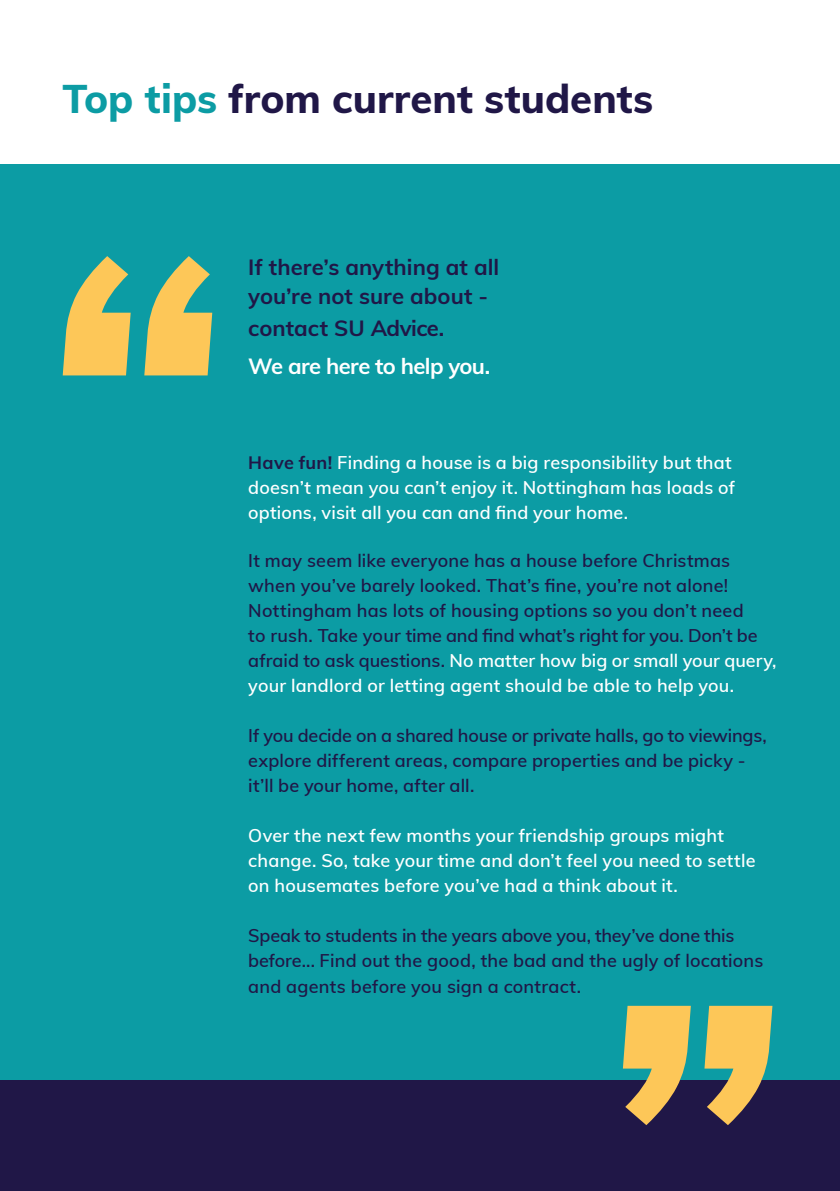
<style>
.page{position:relative;width:840px;height:1191px;background:#fff}
.page>*{position:absolute;margin:0;border:0;box-sizing:border-box;transform-origin:0 0}
.t1{font:italic 800 390px "Muli";color:#fdc758}
.t2{font:800 40px "Muli";color:#201747}
.t3{font:700 22px/29px "Muli";letter-spacing:.005em;color:#201747}
.t4{font:700 22px "Muli";letter-spacing:-.025em;color:#fff}
.t5{font:600 18px/25px "Muli";letter-spacing:.01em;color:#201747}
.t6{font:600 18px/25px "Muli";letter-spacing:.01em;color:#fff}
.s1{color:#0c9ca4}
.s2{font-weight:700;color:#201747}
.s3{color:#fff}
</style>
<div class="page">
<div style="left:0;top:164px;width:839px;height:953px;background:#0c9ca4"></div>
<div style="left:0;top:1080px;width:839px;height:111px;background:#201747"></div>
<h2 class="t2" style="left:62px;top:69px;width:592px"><span class="s1">Top tips</span> from current students</h2>
<h1 class="t1" style="left:38px;top:111px;width:185px">“</h1>
<p class="t3" style="left:248px;top:252px;width:252px">If there’s anything at all you’re not sure about -</p>
<p class="t3" style="left:248px;top:313px;width:197px">contact SU Advice.</p>
<p class="t4" style="left:248px;top:350px;width:243px">We are here to help you.</p>
<p class="t6" style="left:248px;top:449px;width:488px"><span class="s2">Have fun!</span> Finding a house is a big responsibility but that doesn’t mean you can’t enjoy it. Nottingham has loads of options, visit all you can and find your home.</p>
<p class="t5" style="left:248px;top:547px;width:529px">It may seem like everyone has a house before Christmas when you’ve barely looked. That’s fine, you’re not alone!<br>Nottingham has lots of housing options so you don’t need<br>to rush. Take your time and find what’s right for you. Don’t be afraid to ask questions. <span class="s3">No matter how big or small your query, your landlord or letting agent should be able to help you.</span></p>
<p class="t5" style="left:248px;top:722px;width:519px">If you decide on a shared house or private halls, go to viewings, explore different areas, compare properties and be picky - it’ll be your home, after all.</p>
<p class="t6" style="left:248px;top:822px;width:508px">Over the next few months your friendship groups might change. So, take your time and don’t feel you need to settle on housemates before you’ve had a think about it.</p>
<p class="t5" style="left:248px;top:922px;width:516px">Speak to students in the years above you, they’ve done this before... Find out the good, the bad and the ugly of locations and agents before you sign a contract.</p>
<h1 class="t1" style="left:797px;top:1270px;width:185px;rotate:-180deg">“</h1>
</div>
